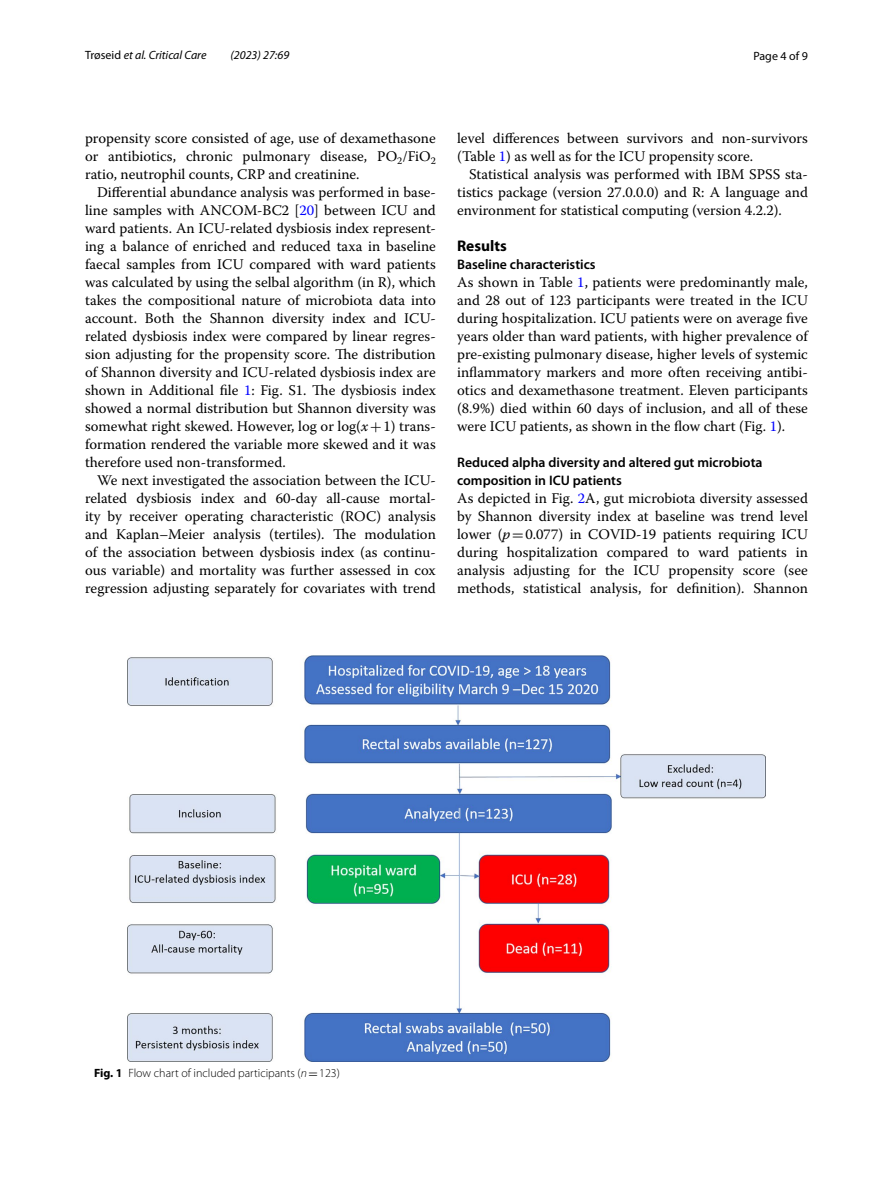
<style>
.page{position:relative;width:893px;height:1187px;background:#fff}
.page>*{position:absolute;margin:0;border:0;box-sizing:border-box;transform-origin:0 0}
.t1{font:700 15.45px "Myriad Pro";color:#000}
.t2{font:14.7px/18px "Warnock Pro";color:#000;text-align:justify}
.t3{font:600 13.8px/18px "Myriad Pro";color:#000}
.t4{font:300 12px "Myriad Pro";color:#000}
.t5{font:italic 12px "Myriad Pro";color:#000}
.t6{font:12px "Myriad Pro";color:#000}
.s1{font-style:normal}
.s2{color:#00f}
.s3{font-style:italic}
.s4{font-family:"MTSY"}
.s5{font-weight:700}
.s6{font-family:"MTSY";font-weight:400}
</style>
<div class="page">
<img style="left:128px;top:655px;width:637px;height:406px">
<p class="t5" style="left:85px;top:48px;width:123px"><span class="s1">Trøseid</span> et al. Critical Care</p>
<p class="t5" style="left:231px;top:48px;width:60px">(2023) 27:69</p>
<p class="t6" style="left:753px;top:48px;width:56px">Page 4 of 9</p>
<p class="t2" style="left:85px;top:128px;width:352px">propensity score consisted of age, use of dexamethasone or antibiotics, chronic pulmonary disease, PO<sub>2</sub>/FiO<sub>2 </sub>ratio, neutrophil counts, CRP and creatinine.</p>
<p class="t2" style="left:85px;top:182px;width:352px;text-indent:12px">Differential abundance analysis was performed in base&shy;line samples with ANCOM-BC2 [<span class="s2">20</span>] between ICU and ward patients. An ICU-related dysbiosis index represent&shy;ing a balance of enriched and reduced taxa in baseline faecal samples from ICU compared with ward patients was calculated by using the selbal algorithm (in R), which takes the compositional nature of microbiota data into account. Both the Shannon diversity index and ICU&shy;related dysbiosis index were compared by linear regres&shy;sion adjusting for the propensity score. The distribution of Shannon diversity and ICU-related dysbiosis index are shown in Additional file <span class="s2">1</span>: Fig. S1. The dysbiosis index showed a normal distribution but Shannon diversity was somewhat right skewed. However, log or log(<span class="s3">x</span><span class="s4">+</span>1) trans&shy;formation rendered the variable more skewed and it was therefore used non-transformed.</p>
<p class="t2" style="left:85px;top:470px;width:352px;text-indent:12px">We next investigated the association between the ICU&shy;related dysbiosis index and 60-day all-cause mortal&shy;ity by receiver operating characteristic (ROC) analysis and Kaplan–Meier analysis (tertiles). The modulation of the association between dysbiosis index (as continu&shy;ous variable) and mortality was further assessed in cox regression adjusting separately for covariates with trend</p>
<p class="t2" style="left:457px;top:128px;width:352px">level differences between survivors and non-survivors (Table <span class="s2">1</span>) as well as for the ICU propensity score.</p>
<p class="t2" style="left:457px;top:164px;width:352px;text-indent:12px">Statistical analysis was performed with IBM SPSS sta&shy;tistics package (version 27.0.0.0) and R: A language and environment for statistical computing (version 4.2.2).</p>
<p class="t1" style="left:457px;top:235px;width:51px">Results</p>
<p class="t3" style="left:457px;top:255px;width:140px">Baseline characteristics</p>
<p class="t2" style="left:457px;top:272px;width:352px">As shown in Table <span class="s2">1</span>, patients were predominantly male, and 28 out of 123 participants were treated in the ICU during hospitalization. ICU patients were on average five years older than ward patients, with higher prevalence of pre-existing pulmonary disease, higher levels of systemic inflammatory markers and more often receiving antibi&shy;otics and dexamethasone treatment. Eleven participants (8.9%) died within 60 days of inclusion, and all of these were ICU patients, as shown in the flow chart (Fig. <span class="s2">1</span>).</p>
<p class="t3" style="left:457px;top:453px;width:307px">Reduced alpha diversity and altered gut microbiota composition in ICU patients</p>
<p class="t2" style="left:457px;top:488px;width:352px">As depicted in Fig. <span class="s2">2</span>A, gut microbiota diversity assessed by Shannon diversity index at baseline was trend level lower (<span class="s3">p</span><span class="s4">=</span>0.077) in COVID-19 patients requiring ICU during hospitalization compared to ward patients in analysis adjusting for the ICU propensity score (see methods, statistical analysis, for definition). Shannon</p>
<p class="t4" style="left:94px;top:1066px;width:247px"><span class="s5">Fig. 1</span> Flow chart of included participants (<span class="s3">n</span><span class="s6">=</span>123)</p>
</div>
